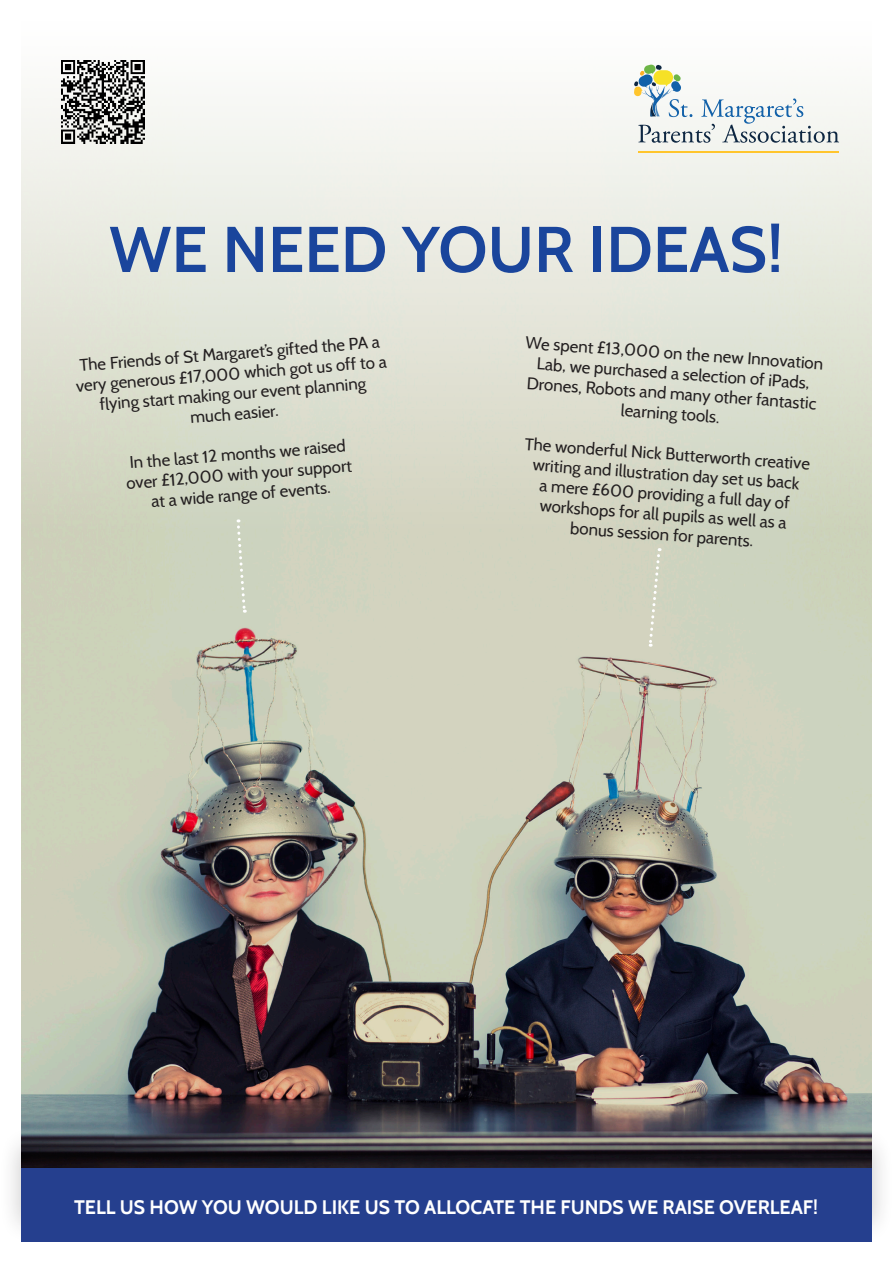
<style>
.page{position:relative;width:893px;height:1263px;background:#fff}
.page>*{position:absolute;margin:0;border:0;box-sizing:border-box;transform-origin:0 0}
.t1{font:600 64.5px "Cabin";color:#1a459c}
.t2{font:700 19.5px "Cabin";color:#fff}
.t3{font:16.8px/20.2px "Cabin";color:#231f20;text-align:center}
</style>
<div class="page">
<img style="left:21px;top:60px;width:851px;height:1066px">
<hr style="left:638px;top:151px;width:201px;height:1px;background:#ffc52d">
<svg style="left:634px;top:64px;width:205px;height:79px"></svg>
<div style="left:0;top:1126px;width:893px;height:118px;background:#231f20;opacity:.25"></div>
<div style="left:21px;top:1168px;width:851px;height:74px;background:#253f8e"></div>
<img style="left:61px;top:61px;width:83px;height:83px">
<svg style="left:235px;top:519px;width:12px;height:94px"></svg>
<svg style="left:647px;top:548px;width:15px;height:99px"></svg>
<p class="t1" style="left:109px;top:210px;width:676px">WE NEED YOUR IDEAS!</p>
<p class="t3" style="left:74px;top:354px;width:313px;rotate:-4deg">The Friends of St Margaret’s gifted the PA a very generous £17,000 which got us off to a flying start making our event planning<br>much easier.</p>
<p class="t3" style="left:124px;top:452px;width:228px;rotate:-4deg">In the last 12 months we raised over £12,000 with your support at a wide range of events.</p>
<p class="t3" style="left:526px;top:332px;width:300px;rotate:4deg">We spent £13,000 on the new Innovation Lab, we purchased a selection of iPads, Drones, Robots and many other fantastic learning tools.</p>
<p class="t3" style="left:526px;top:433px;width:287px;rotate:4deg">The wonderful Nick Butterworth creative writing and illustration day set us back<br>a mere £600 providing a full day of workshops for all pupils as well as a bonus session for parents.</p>
<p class="t2" style="left:74px;top:1195px;width:745px">TELL US HOW YOU WOULD LIKE US TO ALLOCATE THE FUNDS WE RAISE OVERLEAF!</p>
</div>
